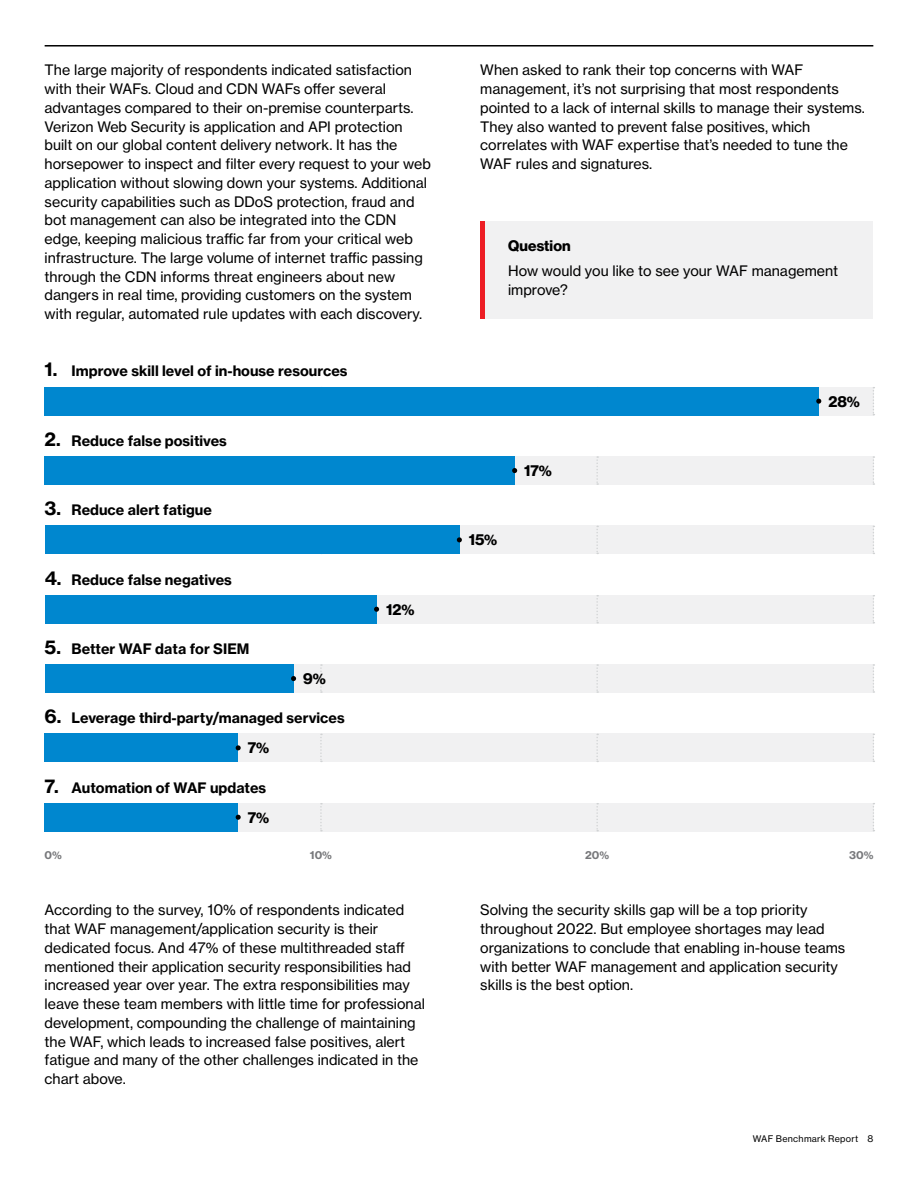
<style>
.page{position:relative;width:918px;height:1188px;background:#fff}
.page>*{position:absolute;margin:0;border:0;box-sizing:border-box;transform-origin:0 0}
.t1{font:700 15px "Verizon NHGDS";letter-spacing:.005em;color:#000}
.t2{font:14.25px/18.8px "Verizon NHGTX";color:#000}
.t3{font:700 14.25px "Verizon NHGTX";color:#000}
.t4{font:700 10.5px "Verizon NHGTX";color:#77787b}
.t5{font:9px "Verizon NHGTX";letter-spacing:.03em;color:#000}
.s1{font-size:18px}
</style>
<div class="page">
<div style="left:481px;top:222px;width:392px;height:97px;background:#f1f1f2"></div>
<hr style="left:481px;top:222px;width:4px;height:97px;background:#ed1d24">
<div style="left:45px;top:456px;width:829px;height:29px;background:#f1f1f2"></div>
<div style="left:45px;top:387px;width:829px;height:28px;background:#f1f1f2"></div>
<div style="left:45px;top:526px;width:829px;height:28px;background:#f1f1f2"></div>
<div style="left:45px;top:595px;width:829px;height:28px;background:#f1f1f2"></div>
<div style="left:45px;top:664px;width:829px;height:29px;background:#f1f1f2"></div>
<div style="left:45px;top:734px;width:829px;height:28px;background:#f1f1f2"></div>
<div style="left:45px;top:803px;width:829px;height:28px;background:#f1f1f2"></div>
<svg style="left:320px;top:664px;width:2px;height:29px"></svg>
<svg style="left:320px;top:734px;width:2px;height:28px"></svg>
<svg style="left:320px;top:803px;width:2px;height:28px"></svg>
<svg style="left:596px;top:456px;width:2px;height:29px"></svg>
<svg style="left:596px;top:526px;width:2px;height:28px"></svg>
<svg style="left:596px;top:595px;width:2px;height:28px"></svg>
<svg style="left:596px;top:664px;width:2px;height:29px"></svg>
<svg style="left:596px;top:734px;width:2px;height:28px"></svg>
<svg style="left:596px;top:803px;width:2px;height:28px"></svg>
<svg style="left:873px;top:456px;width:1px;height:29px"></svg>
<svg style="left:873px;top:387px;width:1px;height:28px"></svg>
<svg style="left:873px;top:526px;width:1px;height:28px"></svg>
<svg style="left:873px;top:595px;width:1px;height:28px"></svg>
<svg style="left:873px;top:664px;width:1px;height:29px"></svg>
<svg style="left:873px;top:734px;width:1px;height:28px"></svg>
<svg style="left:873px;top:803px;width:1px;height:28px"></svg>
<div style="left:45px;top:456px;width:470px;height:29px;background:#0087cf"></div>
<div style="left:45px;top:387px;width:774px;height:28px;background:#0087cf"></div>
<div style="left:45px;top:526px;width:414px;height:28px;background:#0087cf"></div>
<div style="left:45px;top:595px;width:331px;height:28px;background:#0087cf"></div>
<div style="left:45px;top:664px;width:248px;height:29px;background:#0087cf"></div>
<div style="left:45px;top:734px;width:193px;height:28px;background:#0087cf"></div>
<div style="left:45px;top:803px;width:193px;height:28px;background:#0087cf"></div>
<svg style="left:512px;top:468px;width:5px;height:5px"></svg>
<svg style="left:816px;top:399px;width:5px;height:5px"></svg>
<svg style="left:457px;top:537px;width:5px;height:5px"></svg>
<svg style="left:374px;top:607px;width:5px;height:5px"></svg>
<svg style="left:291px;top:676px;width:5px;height:5px"></svg>
<svg style="left:236px;top:745px;width:5px;height:5px"></svg>
<svg style="left:236px;top:815px;width:5px;height:5px"></svg>
<hr style="left:45px;top:45px;width:828px;height:2px;background:#000">
<p class="t2" style="left:45px;top:61px;width:388px">The large majority of respondents indicated satisfaction with their WAFs. Cloud and CDN WAFs offer several advantages compared to their on-premise counterparts.<br>Verizon Web Security is application and API protection built on our global content delivery network. It has the horsepower to inspect and filter every request to your web application without slowing down your systems. Additional security capabilities such as DDoS protection, fraud and bot management can also be integrated into the CDN edge, keeping malicious traffic far from your critical web infrastructure. The large volume of internet traffic passing through the CDN informs threat engineers about new dangers in real time, providing customers on the system with regular, automated rule updates with each discovery.</p>
<p class="t2" style="left:480px;top:61px;width:386px">When asked to rank their top concerns with WAF management, it’s not surprising that most respondents pointed to a lack of internal skills to manage their systems.<br>They also wanted to prevent false positives, which correlates with WAF expertise that’s needed to tune the WAF rules and signatures.</p>
<p class="t1" style="left:508px;top:237px;width:64px">Question</p>
<p class="t2" style="left:508px;top:261px;width:331px">How would you like to see your WAF management improve?</p>
<p class="t3" style="left:45px;top:362px;width:304px"><span class="s1">1.</span> Improve skill level of in-house resources</p>
<p class="t3" style="left:45px;top:432px;width:184px"><span class="s1">2.</span> Reduce false positives</p>
<p class="t3" style="left:45px;top:501px;width:169px"><span class="s1">3.</span> Reduce alert fatigue</p>
<p class="t3" style="left:45px;top:570px;width:189px"><span class="s1">4.</span> Reduce false negatives</p>
<p class="t3" style="left:45px;top:640px;width:206px"><span class="s1">5.</span> Better WAF data for SIEM</p>
<p class="t1" style="left:303px;top:670px;width:24px">9%</p>
<p class="t3" style="left:45px;top:709px;width:302px"><span class="s1">6.</span> Leverage third-party/managed services</p>
<p class="t1" style="left:248px;top:739px;width:23px">7%</p>
<p class="t3" style="left:45px;top:778px;width:223px"><span class="s1">7.</span> Automation of WAF updates</p>
<p class="t1" style="left:248px;top:809px;width:23px">7%</p>
<p class="t1" style="left:386px;top:601px;width:30px">12%</p>
<p class="t1" style="left:469px;top:531px;width:30px">15%</p>
<p class="t1" style="left:524px;top:462px;width:29px">17%</p>
<p class="t1" style="left:828px;top:393px;width:33px">28%</p>
<p class="t4" style="left:45px;top:849px;width:19px">0%</p>
<p class="t4" style="left:310px;top:849px;width:24px">10%</p>
<p class="t4" style="left:585px;top:849px;width:26px">20%</p>
<p class="t4" style="left:849px;top:849px;width:26px">30%</p>
<p class="t2" style="left:45px;top:901px;width:382px">According to the survey, 10% of respondents indicated that WAF management/application security is their dedicated focus. And 47% of these multithreaded staff mentioned their application security responsibilities had increased year over year. The extra responsibilities may leave these team members with little time for professional development, compounding the challenge of maintaining the WAF, which leads to increased false positives, alert fatigue and many of the other challenges indicated in the chart above.</p>
<p class="t2" style="left:480px;top:901px;width:367px">Solving the security skills gap will be a top priority throughout 2022. But employee shortages may lead organizations to conclude that enabling in-house teams with better WAF management and application security skills is the best option.</p>
<p class="t5" style="left:753px;top:1133px;width:122px">WAF Benchmark Report 8</p>
</div>
